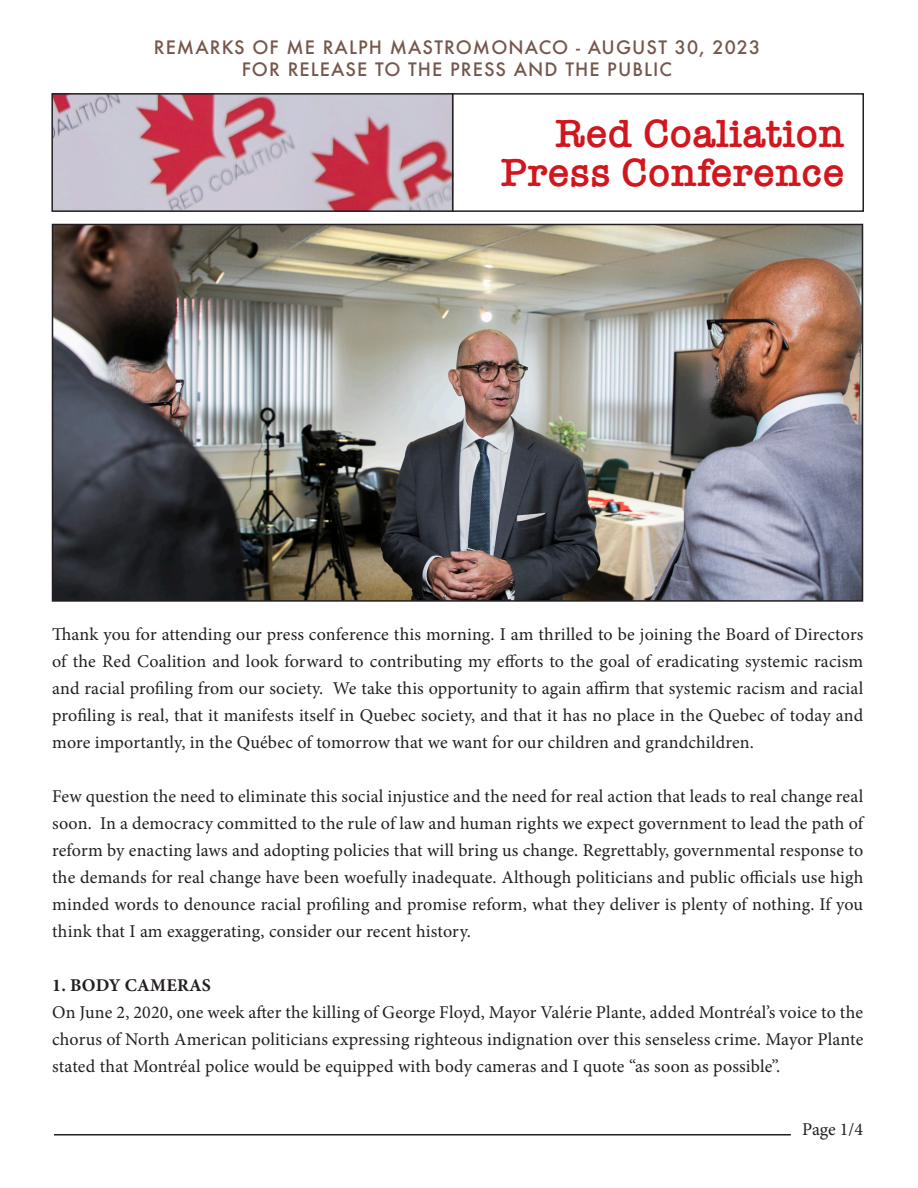
<style>
.page{position:relative;width:918px;height:1188px;background:#fff}
.page>*{position:absolute;margin:0;border:0;box-sizing:border-box;transform-origin:0 0}
.t1{font:600 40.5px "American Typewriter";letter-spacing:.015em;color:#d2161e}
.t2{font:18px/27px "Minion Pro";letter-spacing:.005em;color:#231f20;text-align:justify}
.t3{font:500 18px "Futura";letter-spacing:.06em;color:#74584d}
.t4{font:700 18px "Minion Pro";letter-spacing:.01em;color:#231f20}
</style>
<div class="page">
<img style="left:55px;top:227px;width:805px;height:372px">
<div style="left:52px;top:224px;width:811px;height:378px;border:2px solid #231f20"></div>
<img style="left:54px;top:96px;width:398px;height:113px">
<div style="left:51px;top:93px;width:813px;height:119px;border:2px solid #231f20"></div>
<hr style="left:54px;top:1134px;width:737px;height:2px;background:#231f20">
<hr style="left:452px;top:93px;width:1px;height:119px;background:#231f20">
<p class="t3" style="left:154px;top:35px;width:608px">REMARKS OF ME RALPH MASTROMONACO - AUGUST 30, 2023</p>
<p class="t3" style="left:242px;top:57px;width:432px">FOR RELEASE TO THE PRESS AND THE PUBLIC</p>
<p class="t1" style="left:555px;top:103px;width:291px">Red Coaliation</p>
<p class="t1" style="left:501px;top:142px;width:345px">Press Conference</p>
<p class="t2" style="left:52px;top:621px;width:813px">Thank you for attending our press conference this morning. I am thrilled to be joining the Board of Directors of the Red Coalition and look forward to contributing my efforts to the goal of eradicating systemic racism and racial profiling from our society. We take this opportunity to again affirm that systemic racism and racial profiling is real, that it manifests itself in Quebec society, and that it has no place in the Quebec of today and more importantly, in the Québec of tomorrow that we want for our children and grandchildren.</p>
<p class="t2" style="left:52px;top:783px;width:813px">Few question the need to eliminate this social injustice and the need for real action that leads to real change real soon. In a democracy committed to the rule of law and human rights we expect government to lead the path of reform by enacting laws and adopting policies that will bring us change. Regrettably, governmental response to the demands for real change have been woefully inadequate. Although politicians and public officials use high minded words to denounce racial profiling and promise reform, what they deliver is plenty of nothing. If you think that I am exaggerating, consider our recent history.</p>
<p class="t4" style="left:52px;top:973px;width:160px">1. BODY CAMERAS</p>
<p class="t2" style="left:52px;top:999px;width:813px">On June 2, 2020, one week after the killing of George Floyd, Mayor Valérie Plante, added Montréal’s voice to the chorus of North American politicians expressing righteous indignation over this senseless crime. Mayor Plante stated that Montréal police would be equipped with body cameras and I quote “as soon as possible”.</p>
<p class="t2" style="left:802px;top:1116px;width:62px">Page 1/4</p>
</div>
